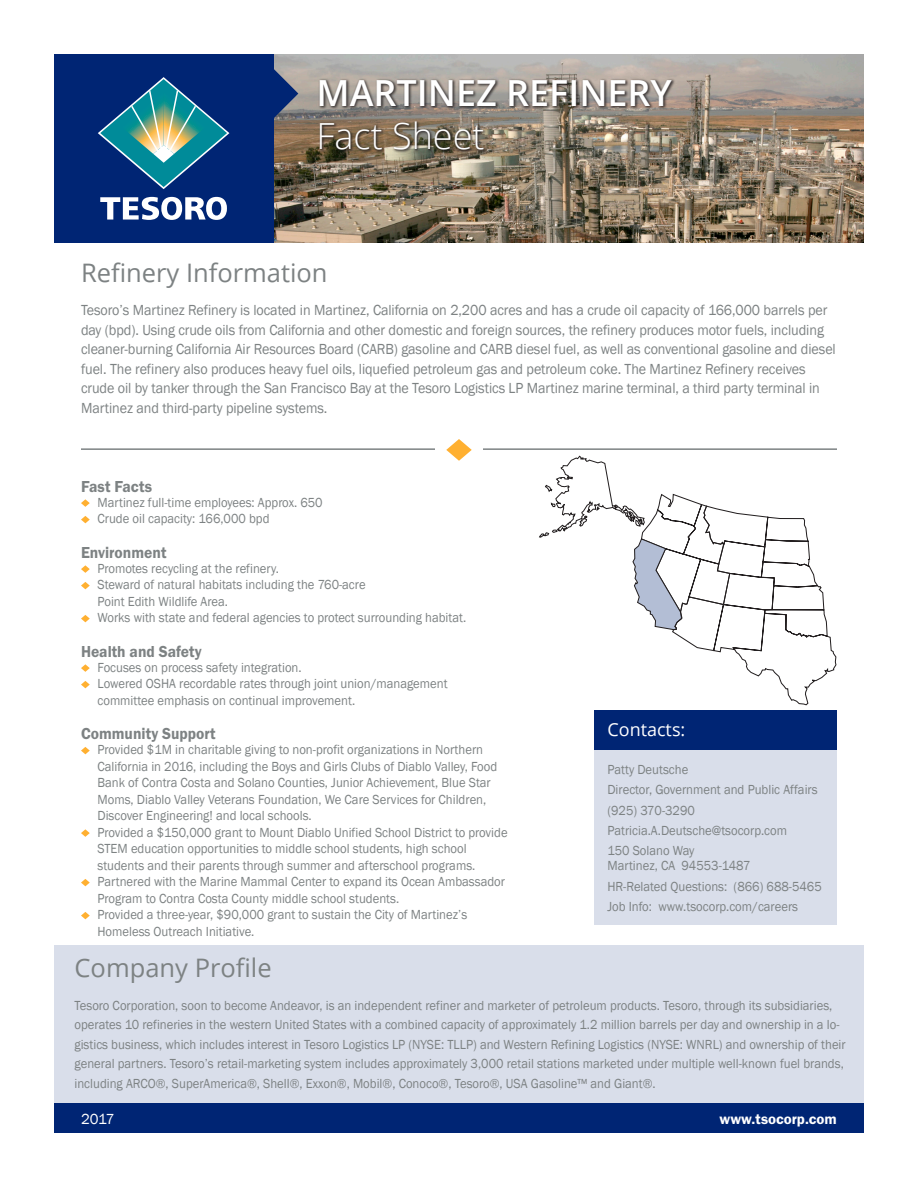
<style>
.page{position:relative;width:918px;height:1188px;background:#fff}
.page>*{position:absolute;margin:0;border:0;box-sizing:border-box;transform-origin:0 0}
.t1{font:600 36px "Open Sans";color:#fff}
.t2{font:300 36px "Open Sans";color:#fff}
.t3{font:25.5px "Open Sans";color:#7d8283}
.t4{font:18px "Open Sans";color:#fff}
.t5{font:16.5px "Franklin Gothic URW Dem";color:#7d8283;scale:.94 1}
.t6{font:15px/19.5px "Franklin Gothic";letter-spacing:-.005em;color:#7d8283;scale:.94 1}
.t7{font:15px "Franklin Gothic URW Dem";color:#fff}
.t8{font:15px "Franklin Gothic";color:#fff}
.t9{font:13.5px/16.5px "Franklin Gothic";color:#7d8283;scale:.94 1}
</style>
<div class="page">
<svg style="left:539px;top:455px;width:298px;height:251px"></svg>
<hr style="left:81px;top:448px;width:756px;height:2px;background:#7d8283">
<div style="left:435px;top:443px;width:48px;height:28px;background:#fff"></div>
<svg style="left:446px;top:439px;width:26px;height:22px"></svg>
<div style="left:54px;top:945px;width:810px;height:163px;background:#d9deea"></div>
<div style="left:54px;top:1103px;width:810px;height:30px;background:#002574"></div>
<img style="left:273px;top:54px;width:591px;height:189px">
<div style="left:318px;top:78px;width:358px;height:75px;background:#231f20;opacity:.8"></div>
<div style="left:54px;top:54px;width:219px;height:189px;background:#002574"></div>
<svg style="left:98px;top:77px;width:131px;height:112px"></svg>
<svg style="left:100px;top:197px;width:127px;height:23px"></svg>
<svg style="left:273px;top:69px;width:25px;height:49px"></svg>
<svg style="left:81px;top:499px;width:9px;height:8px"></svg>
<svg style="left:81px;top:516px;width:9px;height:7px"></svg>
<svg style="left:81px;top:565px;width:9px;height:8px"></svg>
<svg style="left:81px;top:582px;width:9px;height:7px"></svg>
<svg style="left:81px;top:615px;width:9px;height:7px"></svg>
<svg style="left:81px;top:664px;width:9px;height:8px"></svg>
<svg style="left:81px;top:681px;width:9px;height:7px"></svg>
<svg style="left:81px;top:747px;width:9px;height:7px"></svg>
<svg style="left:81px;top:829px;width:9px;height:8px"></svg>
<svg style="left:81px;top:879px;width:9px;height:7px"></svg>
<svg style="left:81px;top:912px;width:9px;height:7px"></svg>
<div style="left:594px;top:722px;width:243px;height:203px;background:#d9deea"></div>
<div style="left:594px;top:710px;width:243px;height:40px;background:#002574"></div>
<p class="t1" style="left:316px;top:68px;width:357px">MARTINEZ REFINERY</p>
<p class="t2" style="left:316px;top:111px;width:170px">Fact Sheet</p>
<p class="t3" style="left:81px;top:256px;width:248px">Refinery Information</p>
<p class="t6" style="left:81px;top:301px;width:805px">Tesoro’s Martinez Refinery is located in Martinez, California on 2,200 acres and has a crude oil capacity of 166,000 barrels per day (bpd). Using crude oils from California and other domestic and foreign sources, the refinery produces motor fuels, including cleaner-burning California Air Resources Board (CARB) gasoline and CARB diesel fuel, as well as conventional gasoline and diesel fuel. The refinery also produces heavy fuel oils, liquefied petroleum gas and petroleum coke. The Martinez Refinery receives crude oil by tanker through the San Francisco Bay at the Tesoro Logistics LP Martinez marine terminal, a third party terminal in Martinez and third-party pipeline systems.</p>
<p class="t5" style="left:81px;top:476px;width:77px">Fast Facts</p>
<p class="t9" style="left:98px;top:494px;width:241px">Martinez full-time employees: Approx. 650</p>
<p class="t9" style="left:98px;top:511px;width:185px">Crude oil capacity: 166,000 bpd</p>
<p class="t5" style="left:81px;top:542px;width:92px">Environment</p>
<p class="t9" style="left:98px;top:560px;width:195px">Promotes recycling at the refinery.</p>
<p class="t9" style="left:97px;top:577px;width:287px">Steward of natural habitats including the 760-acre<br>Point Edith Wildlife Area.</p>
<p class="t9" style="left:98px;top:610px;width:394px">Works with state and federal agencies to protect surrounding habitat.</p>
<p class="t5" style="left:81px;top:641px;width:130px">Health and Safety</p>
<p class="t9" style="left:98px;top:659px;width:219px">Focuses on process safety integration.</p>
<p class="t9" style="left:97px;top:676px;width:374px">Lowered OSHA recordable rates through joint union/management committee emphasis on continual improvement.</p>
<p class="t5" style="left:81px;top:724px;width:145px">Community Support</p>
<p class="t9" style="left:97px;top:742px;width:427px">Provided $1M in charitable giving to non-profit organizations in Northern California in 2016, including the Boys and Girls Clubs of Diablo Valley, Food Bank of Contra Costa and Solano Counties, Junior Achievement, Blue Star Moms, Diablo Valley Veterans Foundation, We Care Services for Children, Discover Engineering! and local schools.</p>
<p class="t9" style="left:97px;top:824px;width:438px">Provided a $150,000 grant to Mount Diablo Unified School District to provide<br>STEM education opportunities to middle school students, high school students and their parents through summer and afterschool programs.</p>
<p class="t9" style="left:97px;top:874px;width:435px">Partnered with the Marine Mammal Center to expand its Ocean Ambassador<br>Program to Contra Costa County middle school students.</p>
<p class="t9" style="left:98px;top:907px;width:395px">Provided a three-year, $90,000 grant to sustain the City of Martinez’s</p>
<p class="t9" style="left:97px;top:923px;width:169px">Homeless Outreach Initiative.</p>
<p class="t4" style="left:607px;top:717px;width:79px">Contacts:</p>
<p class="t9" style="left:607px;top:761px;width:88px">Patty Deutsche</p>
<p class="t9" style="left:607px;top:782px;width:225px">Director, Government and Public Affairs</p>
<p class="t9" style="left:607px;top:802px;width:95px">(925) 370-3290</p>
<p class="t9" style="left:607px;top:823px;width:193px">Patricia.A.Deutsche@tsocorp.com</p>
<p class="t9" style="left:607px;top:844px;width:154px;line-height:15px">150 Solano Way<br>Martinez, CA 94553-1487</p>
<p class="t9" style="left:607px;top:878px;width:230px">HR-Related Questions: (866) 688-5465</p>
<p class="t9" style="left:607px;top:899px;width:204px">Job Info: www.tsocorp.com/careers</p>
<p class="t3" style="left:75px;top:950px;width:199px">Company Profile</p>
<p class="t9" style="left:75px;top:996px;width:822px;line-height:19.5px">Tesoro Corporation, soon to become Andeavor, is an independent refiner and marketer of petroleum products. Tesoro, through its subsidiaries, operates 10 refineries in the western United States with a combined capacity of approximately 1.2 million barrels per day and ownership in a lo&shy;gistics business, which includes interest in Tesoro Logistics LP (NYSE: TLLP) and Western Refining Logistics (NYSE: WNRL) and ownership of their general partners. Tesoro’s retail-marketing system includes approximately 3,000 retail stations marketed under multiple well-known fuel brands, including ARCO®, SuperAmerica®, Shell®, Exxon®, Mobil®, Conoco®, Tesoro®, USA Gasoline™ and Giant®.</p>
<p class="t8" style="left:81px;top:1110px;width:35px">2017</p>
<p class="t7" style="left:720px;top:1110px;width:119px">www.tsocorp.com</p>
</div>
